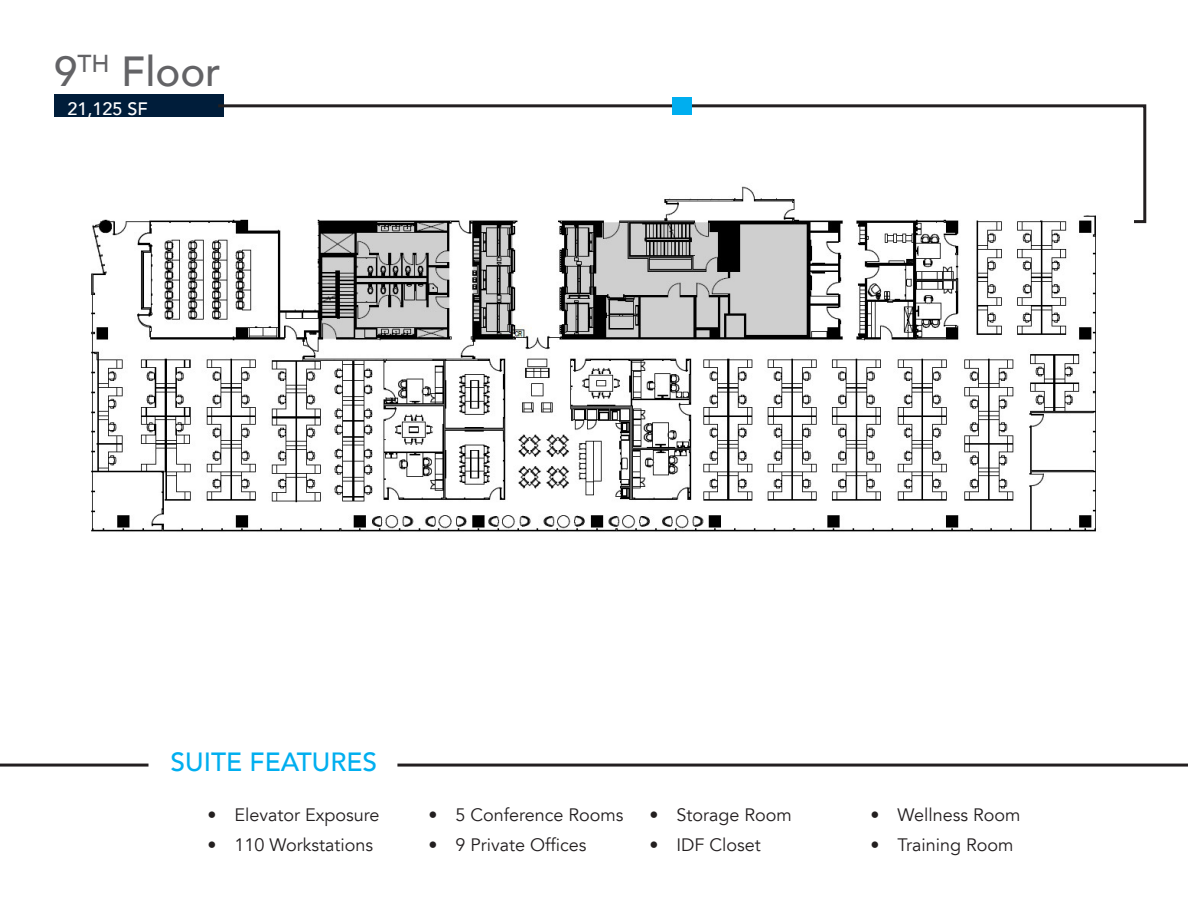
<style>
.page{position:relative;width:1188px;height:918px;background:#fff}
.page>*{position:absolute;margin:0;border:0;box-sizing:border-box;transform-origin:0 0}
.t1{font:500 42px "Avenir";color:#636366}
.t2{font:500 26.25px "Avenir";color:#00aeef}
.t3{font:18px "Avenir LT";color:#231f20}
.t4{font:500 18px "Avenir";color:#fff}
</style>
<div class="page">
<img style="left:91px;top:219px;width:1005px;height:313px">
<div style="left:54px;top:94px;width:170px;height:23px;background:#001d3a"></div>
<svg style="left:215px;top:103px;width:932px;height:122px"></svg>
<div style="left:673px;top:97px;width:19px;height:18px;background:#00aeef"></div>
<hr style="left:0;top:764px;width:148px;height:3px;background:#231f20">
<hr style="left:397px;top:764px;width:791px;height:3px;background:#231f20">
<p class="t1" style="left:54px;top:35px;width:168px">9<sup>TH</sup> Floor</p>
<p class="t4" style="left:68px;top:93px;width:82px">21,125 SF</p>
<p class="t2" style="left:171px;top:739px;width:208px">SUITE FEATURES</p>
<p class="t3" style="left:207px;top:804px;width:174px">• Elevator Exposure</p>
<p class="t3" style="left:207px;top:834px;width:167px">• 110 Workstations</p>
<p class="t3" style="left:429px;top:804px;width:197px">• 5 Conference Rooms</p>
<p class="t3" style="left:429px;top:834px;width:160px">• 9 Private Offices</p>
<p class="t3" style="left:650px;top:804px;width:144px">• Storage Room</p>
<p class="t3" style="left:650px;top:834px;width:113px">• IDF Closet</p>
<p class="t3" style="left:871px;top:804px;width:152px">• Wellness Room</p>
<p class="t3" style="left:871px;top:834px;width:145px">• Training Room</p>
</div>
